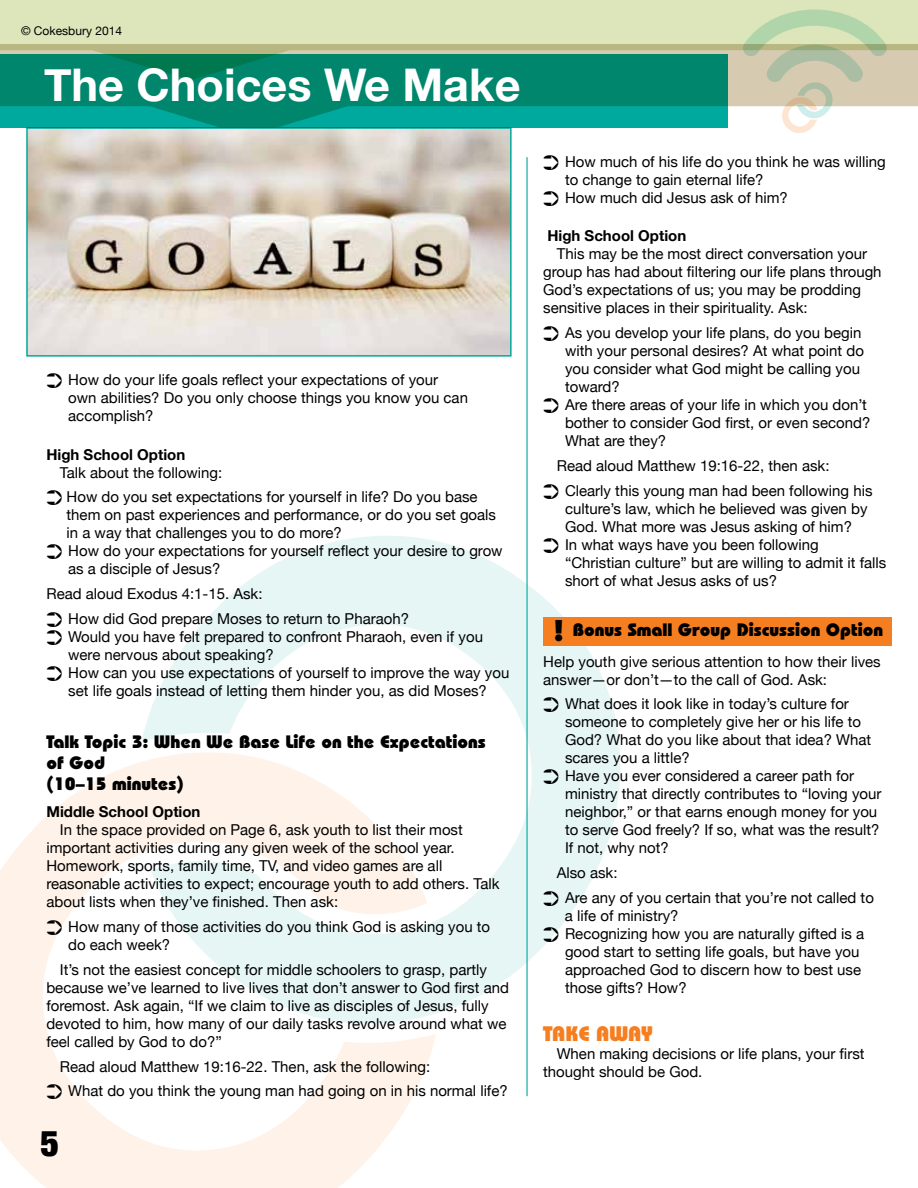
<style>
.page{position:relative;width:918px;height:1188px;background:#fff}
.page>*{position:absolute;margin:0;border:0;box-sizing:border-box;transform-origin:0 0}
.t1{font:700 45px "Helvetica Neue";color:#fff}
.t2{font:900 condensed 36px "Helvetica Neue";color:#000}
.t3{font:800 21px "Bauhaus Std";letter-spacing:-.02em;color:#f57e20}
.t4{font:800 18px/21px "Bauhaus Std";color:#000}
.t5{font:15px/18px "Helvetica Neue";color:#000}
.t6{font:700 15px "Helvetica Neue";color:#000}
.t7{font:12px "Helvetica Neue";color:#000}
.s1{font-size:30px}
</style>
<div class="page">
<svg style="left:0;top:762px;width:436px;height:426px"></svg>
<svg style="left:142px;top:536px;width:478px;height:488px"></svg>
<svg style="left:0;top:80px;width:918px;height:48px;fill:#d6cbb1"></svg>
<svg style="left:0;top:0;width:918px;height:80px;background:#d7ddb2"></svg>
<svg style="left:743px;top:9px;width:144px;height:124px"></svg>
<img style="left:29px;top:130px;width:480px;height:224px">
<div style="left:26px;top:127px;width:486px;height:230px;border:2px solid #00a99d"></div>
<svg style="left:0;top:54px;width:728px;height:73px;background:#008d76"></svg>
<hr style="left:526px;top:157px;width:2px;height:939px;background:#00a99d">
<div style="left:543px;top:617px;width:349px;height:28px;background:#f57e20"></div>
<p class="t7" style="left:21px;top:24px;width:102px">© Cokesbury 2014</p>
<h1 class="t1" style="left:44px;top:57px;width:478px">The Choices We Make</h1>
<p class="t5" style="left:68px;top:371px;width:401px;text-indent:-22px">➲ How do your life goals reflect your expectations of your own abilities? Do you only choose things you know you can accomplish?</p>
<p class="t6" style="left:46px;top:445px;width:140px">High School Option</p>
<p class="t5" style="left:46px;top:460px;width:433px;line-height:24.8px;text-indent:13px">Talk about the following:<br>➲ How do you set expectations for yourself in life? Do you base</p>
<p class="t5" style="left:67px;top:506px;width:431px">them on past experiences and performance, or do you set goals</p>
<p class="t5" style="left:67px;top:524px;width:277px">in a way that challenges you to do more?</p>
<p class="t5" style="left:46px;top:542px;width:458px">➲ How do your expectations for yourself reflect your desire to grow</p>
<p class="t5" style="left:68px;top:560px;width:154px">as a disciple of Jesus?</p>
<p class="t5" style="left:46px;top:581px;width:364px;line-height:24.8px">Read aloud Exodus 4:1-15. Ask:<br>➲ How did God prepare Moses to return to Pharaoh?</p>
<p class="t5" style="left:46px;top:627px;width:438px">➲ Would you have felt prepared to confront Pharaoh, even if you</p>
<p class="t5" style="left:68px;top:645px;width:207px">were nervous about speaking?</p>
<p class="t5" style="left:46px;top:663px;width:464px">➲ How can you use expectations of yourself to improve the way you</p>
<p class="t5" style="left:68px;top:681px;width:420px">set life goals instead of letting them hinder you, as did Moses?</p>
<p class="t4" style="left:46px;top:731px;width:441px">Talk Topic 3: When We Base Life on the Expectations of God<br>(10–15 minutes)</p>
<p class="t6" style="left:46px;top:803px;width:156px">Middle School Option</p>
<p class="t5" style="left:46px;top:821px;width:455px;text-indent:14px">In the space provided on Page 6, ask youth to list their most important activities during any given week of the school year.<br>Homework, sports, family time, TV, and video games are all reasonable activities to expect; encourage youth to add others. Talk about lists when they’ve finished. Then ask:</p>
<p class="t5" style="left:68px;top:918px;width:424px;text-indent:-22px">➲ How many of those activities do you think God is asking you to do each week?</p>
<p class="t5" style="left:46px;top:960px;width:464px;text-indent:14px">It’s not the easiest concept for middle schoolers to grasp, partly because we’ve learned to live lives that don’t answer to God first and foremost. Ask again, “If we claim to live as disciples of Jesus, fully devoted to him, how many of our daily tasks revolve around what we feel called by God to do?”</p>
<p class="t5" style="left:46px;top:1054px;width:463px;line-height:24.8px;text-indent:13px">Read aloud Matthew 19:16-22. Then, ask the following:<br>➲ What do you think the young man had going on in his normal life?</p>
<h2 class="t2" style="left:40px;top:1121px;width:20px">5</h2>
<p class="t5" style="left:543px;top:153px;width:344px">➲ How much of his life do you think he was willing</p>
<p class="t5" style="left:565px;top:171px;width:200px">to change to gain eternal life?</p>
<p class="t5" style="left:543px;top:189px;width:246px">➲ How much did Jesus ask of him?</p>
<p class="t6" style="left:547px;top:227px;width:140px">High School Option</p>
<p class="t5" style="left:543px;top:245px;width:340px;text-indent:14px">This may be the most direct conversation your group has had about filtering our life plans through God’s expectations of us; you may be prodding sensitive places in their spirituality. Ask:</p>
<p class="t5" style="left:543px;top:324px;width:320px">➲ As you develop your life plans, do you begin</p>
<p class="t5" style="left:565px;top:342px;width:300px">with your personal desires? At what point do</p>
<p class="t5" style="left:565px;top:360px;width:297px">you consider what God might be calling you</p>
<p class="t5" style="left:565px;top:378px;width:56px">toward?</p>
<p class="t5" style="left:543px;top:396px;width:325px">➲ Are there areas of your life in which you don’t</p>
<p class="t5" style="left:565px;top:414px;width:307px">bother to consider God first, or even second?</p>
<p class="t5" style="left:565px;top:432px;width:103px">What are they?</p>
<p class="t5" style="left:543px;top:453px;width:331px;line-height:24.8px;text-indent:13px">Read aloud Matthew 19:16-22, then ask:<br>➲ Clearly this young man had been following his</p>
<p class="t5" style="left:565px;top:499px;width:304px">culture’s law, which he believed was given by</p>
<p class="t5" style="left:565px;top:517px;width:289px">God. What more was Jesus asking of him?</p>
<p class="t5" style="left:543px;top:535px;width:277px">➲ In what ways have you been following</p>
<p class="t5" style="left:565px;top:553px;width:323px">“Christian culture” but are willing to admit it falls</p>
<p class="t5" style="left:565px;top:571px;width:213px">short of what Jesus asks of us?</p>
<p class="t4" style="left:554px;top:619px;width:331px"><span class="s1">!</span> Bonus Small Group Discussion Option</p>
<p class="t5" style="left:543px;top:652px;width:339px">Help youth give serious attention to how their lives answer—or don’t—to the call of God. Ask:</p>
<p class="t5" style="left:543px;top:695px;width:307px">➲ What does it look like in today’s culture for</p>
<p class="t5" style="left:565px;top:713px;width:298px">someone to completely give her or his life to</p>
<p class="t5" style="left:565px;top:731px;width:308px">God? What do you like about that idea? What</p>
<p class="t5" style="left:565px;top:749px;width:126px">scares you a little?</p>
<p class="t5" style="left:543px;top:767px;width:312px">➲ Have you ever considered a career path for</p>
<p class="t5" style="left:565px;top:785px;width:318px">ministry that directly contributes to “loving your</p>
<p class="t5" style="left:565px;top:803px;width:314px">neighbor,” or that earns enough money for you</p>
<p class="t5" style="left:565px;top:821px;width:316px">to serve God freely? If so, what was the result?</p>
<p class="t5" style="left:565px;top:839px;width:105px">If not, why not?</p>
<p class="t5" style="left:543px;top:860px;width:332px;line-height:24.8px;text-indent:13px">Also ask:<br>➲ Are any of you certain that you’re not called to</p>
<p class="t5" style="left:565px;top:906px;width:115px">a life of ministry?</p>
<p class="t5" style="left:543px;top:924px;width:322px">➲ Recognizing how you are naturally gifted is a</p>
<p class="t5" style="left:565px;top:942px;width:296px">good start to setting life goals, but have you</p>
<p class="t5" style="left:565px;top:960px;width:298px">approached God to discern how to best use</p>
<p class="t5" style="left:565px;top:978px;width:123px">those gifts? How?</p>
<h3 class="t3" style="left:543px;top:1021px;width:111px">TAKE AWAY</h3>
<p class="t5" style="left:543px;top:1044px;width:323px;text-indent:14px">When making decisions or life plans, your first thought should be God.</p>
</div>
